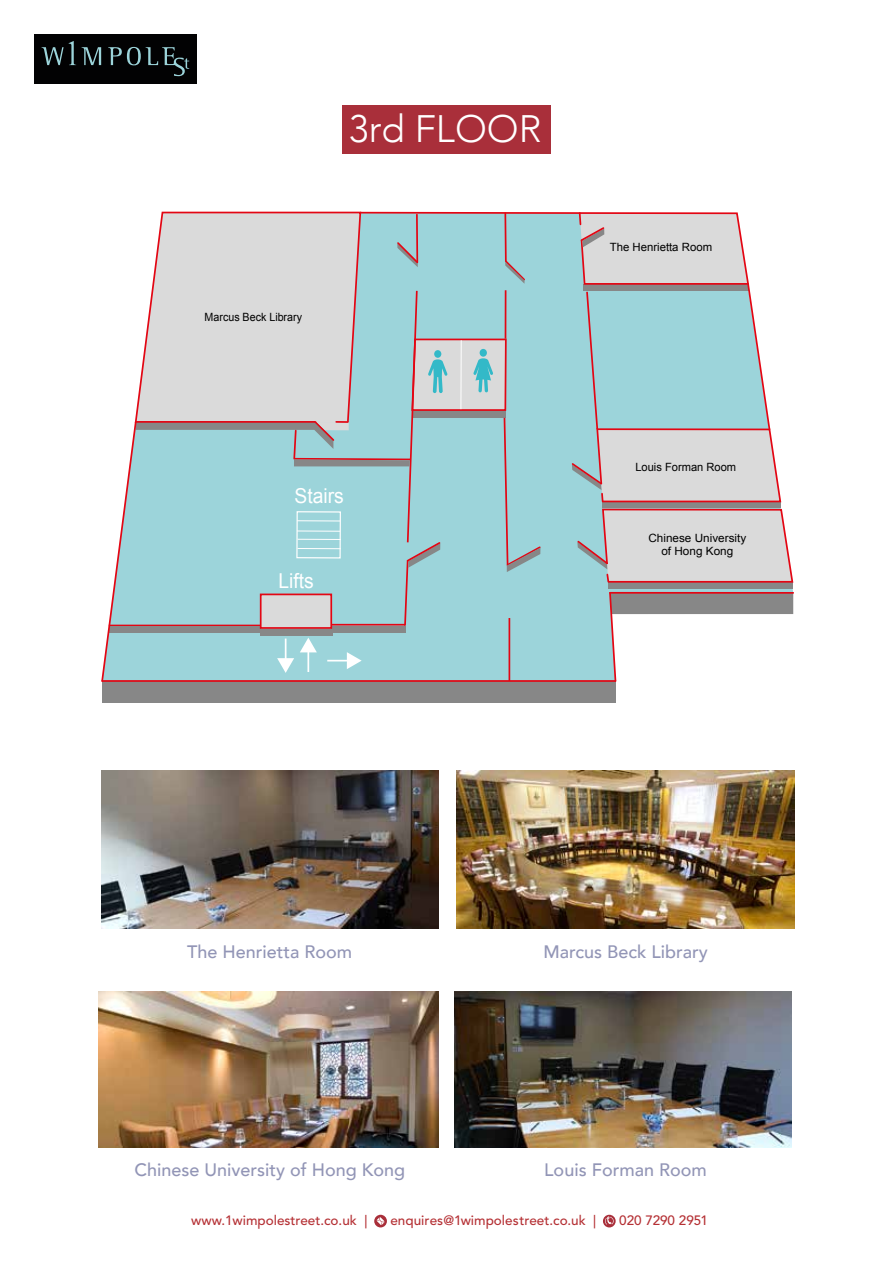
<style>
.page{position:relative;width:893px;height:1263px;background:#fff}
.page>*{position:absolute;margin:0;border:0;box-sizing:border-box;transform-origin:0 0}
.t1{font:300 38.25px "Avenir";color:#fff}
.t2{font:20.55px "Arial";color:#fff;scale:.94 1}
.t3{font:500 18px "Avenir";color:#9295b6}
.t4{font:500 13.5px "Avenir LT Std";color:#b53135}
.t5{font:11.4px/13.6px "Arial";color:#000;text-align:center}
.t6{font:11.4px "Arial";color:#000;scale:.94 1}
</style>
<div class="page">
<img style="left:101px;top:771px;width:337px;height:158px">
<img style="left:457px;top:771px;width:337px;height:158px">
<div style="left:34px;top:34px;width:163px;height:49px;background:#020203"></div>
<svg style="left:42px;top:41px;width:147px;height:35px"></svg>
<svg style="left:374px;top:1215px;width:13px;height:12px"></svg>
<svg style="left:377px;top:1217px;width:8px;height:8px"></svg>
<svg style="left:603px;top:1215px;width:13px;height:12px"></svg>
<svg style="left:605px;top:1216px;width:9px;height:8px"></svg>
<img style="left:99px;top:992px;width:339px;height:156px">
<img style="left:454px;top:992px;width:338px;height:156px">
<div style="left:342px;top:106px;width:209px;height:48px;background:#a92f3a"></div>
<div style="left:102px;top:681px;width:513px;height:21px;background:#878787"></div>
<div style="left:542px;top:214px;width:251px;height:466px;background:#9cd4da"></div>
<div style="left:608px;top:582px;width:185px;height:7px;background:#878787"></div>
<hr style="left:360px;top:212px;width:220px;height:2px;background:#e30613">
<hr style="left:102px;top:680px;width:513px;height:2px;background:#e30613">
<svg style="left:608px;top:591px;width:185px;height:92px"></svg>
<hr style="left:610px;top:592px;width:183px;height:2px;background:#e30613">
<svg style="left:570px;top:212px;width:224px;height:372px;background:#c4d1d4"></svg>
<svg style="left:101px;top:212px;width:441px;height:470px;background:#b2d1d5"></svg>
<div style="left:261px;top:594px;width:70px;height:34px;background:#dadada"></div>
<div style="left:260px;top:593px;width:72px;height:36px;border:2px solid #e30613"></div>
<h1 class="t1" style="left:349px;top:107px;width:194px">3rd FLOOR</h1>
<p class="t6" style="left:205px;top:310px;width:105px">Marcus Beck Library</p>
<p class="t2" style="left:295px;top:483px;width:54px">Stairs</p>
<p class="t2" style="left:279px;top:568px;width:39px">Lifts</p>
<p class="t5" style="left:610px;top:240px;width:104px">The Henrietta Room</p>
<p class="t5" style="left:635px;top:461px;width:102px">Louis Forman Room</p>
<p class="t5" style="left:648px;top:531px;width:99px">Chinese University of Hong Kong</p>
<p class="t3" style="left:187px;top:936px;width:167px">The Henrietta Room</p>
<p class="t3" style="left:134px;top:1154px;width:272px">Chinese University of Hong Kong</p>
<p class="t3" style="left:543px;top:936px;width:166px">Marcus Beck Library</p>
<p class="t3" style="left:544px;top:1154px;width:164px">Louis Forman Room</p>
<p class="t4" style="left:191px;top:1213px;width:178px">www.1wimpolestreet.co.uk |</p>
<p class="t4" style="left:390px;top:1213px;width:207px">enquires@1wimpolestreet.co.uk |</p>
<p class="t4" style="left:619px;top:1213px;width:90px">020 7290 2951</p>
</div>
